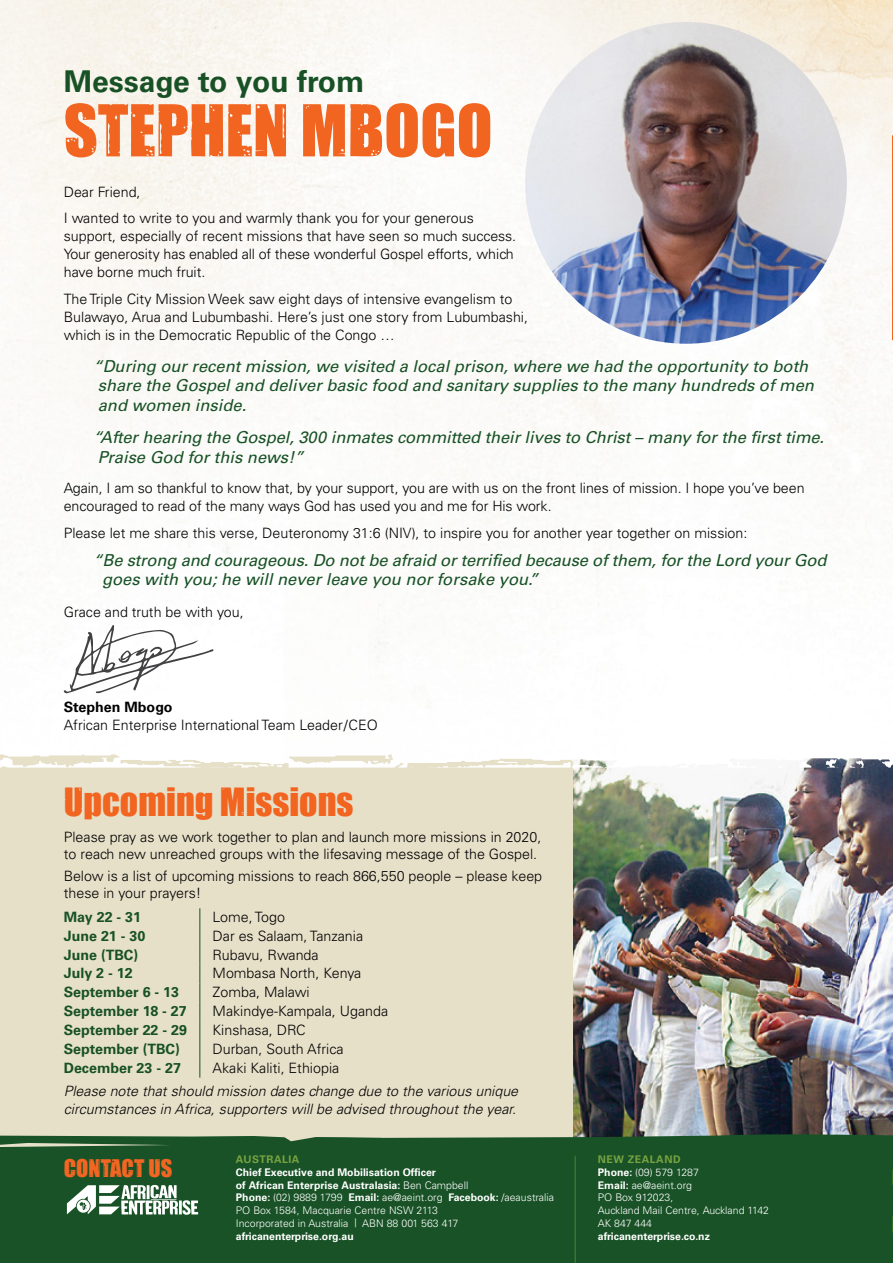
<style>
.page{position:relative;width:893px;height:1263px;background:#fff}
.page>*{position:absolute;margin:0;border:0;box-sizing:border-box;transform-origin:0 0}
.t1{font:66px "Impacted";color:#f26521}
.t2{font:36px "Impacted";color:#f26521}
.t3{font:700 30px "Univers LT Std";color:#175125}
.t4{font:22.5px "Impacted";color:#f26522}
.t5{font:italic 16.5px/19.5px "Univers LT Std";color:#175125}
.t6{font:300 14.25px/18px "Univers LT Std";color:#000}
.t7{font:italic 300 14.25px/18px "Univers LT Std";color:#000}
.t8{font:700 14.25px "Univers LT Std";color:#175125}
.t9{font:700 14.25px "Univers LT Std";color:#000}
.t10{font:300 10.5px/12.8px "Univers";color:#fff}
.t11{font:700 10.5px "Univers";color:#fff}
.t12{font:700 10.5px "Univers";letter-spacing:.05em;color:#79a342}
.s1{font-weight:700}
.s2{font-size:8.85px}
.s3{font-weight:700;color:#79a342}
</style>
<div class="page">
<img style="left:525px;top:22px;width:322px;height:322px;border-radius:161px">
<img style="left:573px;top:758px;width:320px;height:376px">
<div style="left:0;top:754px;width:573px;height:380px;background:#e7e0c9"></div>
<div style="left:0;top:1134px;width:893px;height:129px;background:#185226"></div>
<hr style="left:575px;top:1156px;width:1px;height:107px;background:#79a342">
<svg style="left:67px;top:1185px;width:131px;height:30px"></svg>
<svg style="left:892px;top:1135px;width:1px;height:128px"></svg>
<svg style="left:892px;top:131px;width:1px;height:210px"></svg>
<svg style="left:200px;top:908px;width:1px;height:170px"></svg>
<svg style="left:64px;top:625px;width:149px;height:68px"></svg>
<h3 class="t3" style="left:64px;top:64px;width:302px">Message to you from</h3>
<h1 class="t1" style="left:64px;top:79px;width:430px">STEPHEN MBOGO</h1>
<p class="t6" style="left:64px;top:178px;width:412px;line-height:26.5px">Dear Friend,<br>I wanted to write to you and warmly thank you for your generous</p>
<p class="t6" style="left:64px;top:227px;width:454px">support, especially of recent missions that have seen so much success.<br>Your generosity has enabled all of these wonderful Gospel efforts, which have borne much fruit.</p>
<p class="t6" style="left:64px;top:290px;width:466px">The Triple City Mission Week saw eight days of intensive evangelism to<br>Bulawayo, Arua and Lubumbashi. Here’s just one story from Lubumbashi, which is in the Democratic Republic of the Congo …</p>
<p class="t5" style="left:94px;top:357px;width:722px">“During our recent mission, we visited a local prison, where we had the opportunity to both share the Gospel and deliver basic food and sanitary supplies to the many hundreds of men and women inside.</p>
<p class="t5" style="left:94px;top:428px;width:732px">“After hearing the Gospel, 300 inmates committed their lives to Christ – many for the first time.<br>Praise God for this news!”</p>
<p class="t6" style="left:64px;top:479px;width:742px">Again, I am so thankful to know that, by your support, you are with us on the front lines of mission. I hope you’ve been encouraged to read of the many ways God has used you and me for His work.</p>
<p class="t6" style="left:64px;top:524px;width:685px">Please let me share this verse, Deuteronomy 31:6 (NIV), to inspire you for another year together on mission:</p>
<p class="t5" style="left:102px;top:551px;width:726px;text-indent:-8px">“Be strong and courageous. Do not be afraid or terrified because of them, for the Lord your God goes with you; he will never leave you nor forsake you.”</p>
<p class="t6" style="left:64px;top:602px;width:181px">Grace and truth be with you,</p>
<p class="t9" style="left:64px;top:698px;width:110px">Stephen Mbogo</p>
<p class="t6" style="left:64px;top:716px;width:316px">African Enterprise International Team Leader/CEO</p>
<h2 class="t2" style="left:64px;top:774px;width:291px">Upcoming Missions</h2>
<p class="t6" style="left:64px;top:828px;width:479px;line-height:17.2px">Please pray as we work together to plan and launch more missions in 2020, to reach new unreached groups with the lifesaving message of the Gospel.</p>
<p class="t6" style="left:64px;top:867px;width:480px;line-height:17.2px">Below is a list of upcoming missions to reach 866,550 people – please keep these in your prayers!</p>
<p class="t8" style="left:64px;top:908px;width:79px">May 22 - 31</p>
<p class="t6" style="left:213px;top:908px;width:74px">Lome, Togo</p>
<p class="t8" style="left:64px;top:927px;width:83px">June 21 - 30</p>
<p class="t6" style="left:213px;top:927px;width:152px">Dar es Salaam, Tanzania</p>
<p class="t8" style="left:64px;top:946px;width:76px">June (TBC)</p>
<p class="t6" style="left:213px;top:945px;width:108px">Rubavu, Rwanda</p>
<p class="t8" style="left:64px;top:965px;width:70px">July 2 - 12</p>
<p class="t6" style="left:213px;top:964px;width:150px">Mombasa North, Kenya</p>
<p class="t8" style="left:64px;top:984px;width:117px">September 6 - 13</p>
<p class="t6" style="left:213px;top:983px;width:99px">Zomba, Malawi</p>
<p class="t8" style="left:64px;top:1003px;width:124px">September 18 - 27</p>
<p class="t6" style="left:213px;top:1002px;width:177px">Makindye-Kampala, Uganda</p>
<p class="t8" style="left:64px;top:1021px;width:125px">September 22 - 29</p>
<p class="t6" style="left:213px;top:1021px;width:95px">Kinshasa, DRC</p>
<p class="t8" style="left:64px;top:1040px;width:118px">September (TBC)</p>
<p class="t6" style="left:213px;top:1040px;width:133px">Durban, South Africa</p>
<p class="t8" style="left:64px;top:1059px;width:119px">December 23 - 27</p>
<p class="t6" style="left:213px;top:1058px;width:128px">Akaki Kaliti, Ethiopia</p>
<p class="t7" style="left:64px;top:1082px;width:456px">Please note that should mission dates change due to the various unique circumstances in Africa, supporters will be advised throughout the year.</p>
<h3 class="t4" style="left:64px;top:1150px;width:110px">CONTACT US</h3>
<p class="t12" style="left:236px;top:1153px;width:65px">AUSTRALIA</p>
<p class="t10" style="left:236px;top:1166px;width:320px"><span class="s1">Chief Executive and Mobilisation Officer<br>of African Enterprise Australasia:</span> Ben Campbell<br><span class="s1">Phone:</span> (02) 9889 1799 <span class="s1">Email:</span> ae@aeint.org <span class="s1">Facebook:</span> /aeaustralia PO Box 1584, Macquarie Centre NSW 2113<br>Incorporated in Australia <span class="s2">|</span> ABN 88 001 563 417 <span class="s1">africanenterprise.org.au</span></p>
<p class="t10" style="left:598px;top:1153px;width:173px"><span class="s3">NEW ZEALAND<br></span><span class="s1">Phone:</span> (09) 579 1287<br><span class="s1">Email:</span> ae@aeint.org<br>PO Box 912023,<br>Auckland Mail Centre, Auckland 1142<br>AK 847 444</p>
<p class="t11" style="left:598px;top:1230px;width:114px">africanenterprise.co.nz</p>
</div>
